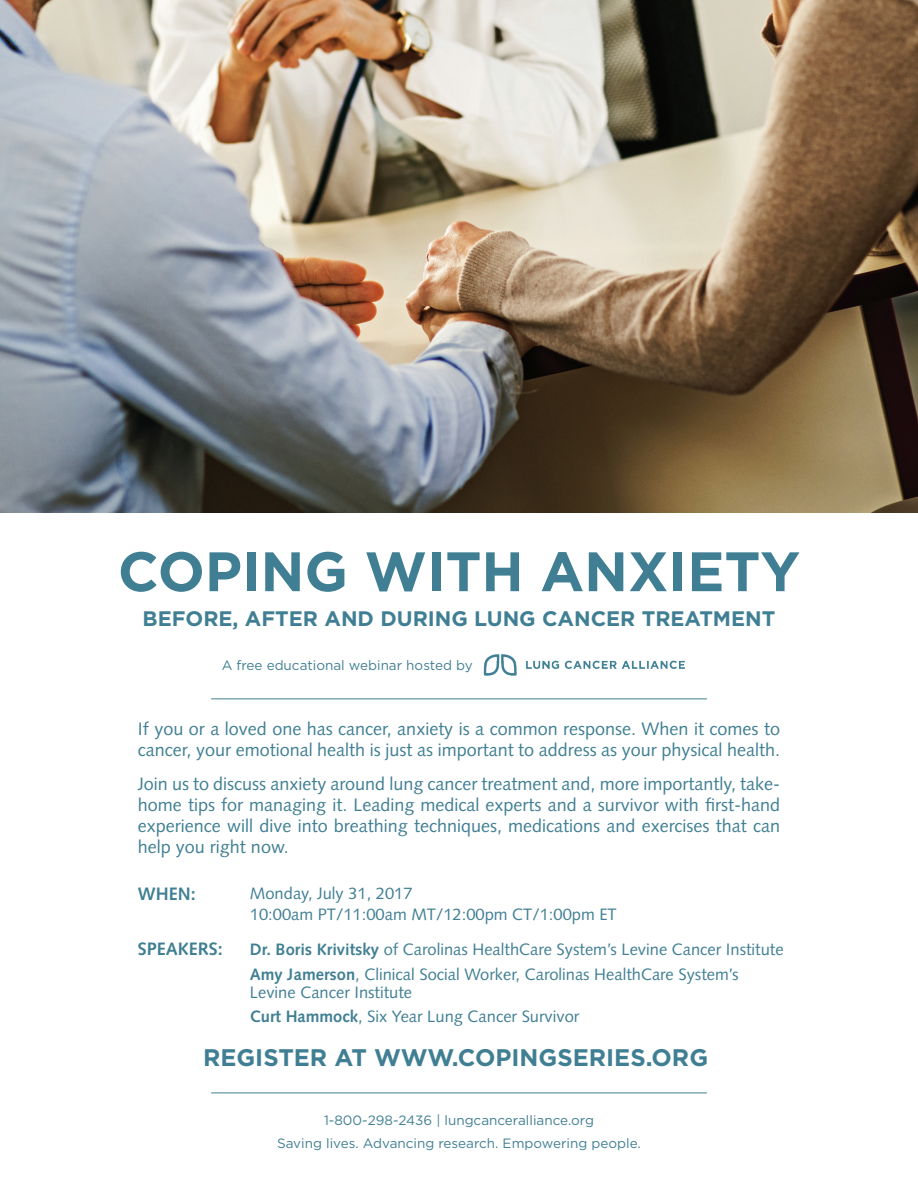
<style>
.page{position:relative;width:918px;height:1188px;background:#fff}
.page>*{position:absolute;margin:0;border:0;box-sizing:border-box;transform-origin:0 0}
.t1{font:700 55.5px "Gotham";color:#407f93}
.t2{font:700 24px "Gotham";color:#407f93}
.t3{font:700 21px "Gotham";color:#407f93}
.t4{font:18px/21px "Syntax LT Std";color:#407f93}
.t5{font:700 18px "Syntax LT Std";color:#407f93}
.t6{font:16.5px/24.8px "Syntax LT Std";color:#407f93}
.t7{font:13.5px/23px "Gotham";color:#407f93;text-align:center}
.s1{font-weight:700}
</style>
<div class="page">
<img style="left:0;top:0;width:918px;height:513px">
<hr style="left:211px;top:1093px;width:496px;height:1px;background:#407f93">
<img style="left:483px;top:654px;width:202px;height:22px">
<hr style="left:211px;top:698px;width:496px;height:1px;background:#407f93">
<h1 class="t1" style="left:118px;top:535px;width:684px">COPING WITH ANXIETY</h1>
<p class="t3" style="left:143px;top:604px;width:634px">BEFORE, AFTER AND DURING LUNG CANCER TREATMENT</p>
<p class="t7" style="left:222px;top:653px;width:252px">A free educational webinar hosted by</p>
<p class="t4" style="left:138px;top:718px;width:644px">If you or a loved one has cancer, anxiety is a common response. When it comes to cancer, your emotional health is just as important to address as your physical health.</p>
<p class="t4" style="left:138px;top:773px;width:644px;text-align:justify">Join us to discuss anxiety around lung cancer treatment and, more importantly, take&shy;home tips for managing it. Leading medical experts and a survivor with first-hand experience will dive into breathing techniques, medications and exercises that can help you right now.</p>
<p class="t5" style="left:138px;top:883px;width:59px">WHEN:</p>
<p class="t5" style="left:138px;top:939px;width:87px">SPEAKERS:</p>
<p class="t6" style="left:250px;top:883px;width:368px;line-height:21px">Monday, July 31, 2017<br>10:00am PT/11:00am MT/12:00pm CT/1:00pm ET</p>
<p class="t6" style="left:250px;top:937px;width:535px"><span class="s1">Dr. Boris Krivitsky</span> of Carolinas HealthCare System’s Levine Cancer Institute<br><span class="s1">Amy Jamerson</span>, Clinical Social Worker, Carolinas HealthCare System’s</p>
<p class="t6" style="left:250px;top:980px;width:331px">Levine Cancer Institute<br><span class="s1">Curt Hammock</span>, Six Year Lung Cancer Survivor</p>
<h2 class="t2" style="left:203px;top:1041px;width:507px">REGISTER AT WWW.COPINGSERIES.ORG</h2>
<p class="t7" style="left:277px;top:1108px;width:365px">1-800-298-2436 | lungcanceralliance.org<br>Saving lives. Advancing research. Empowering people.</p>
</div>
